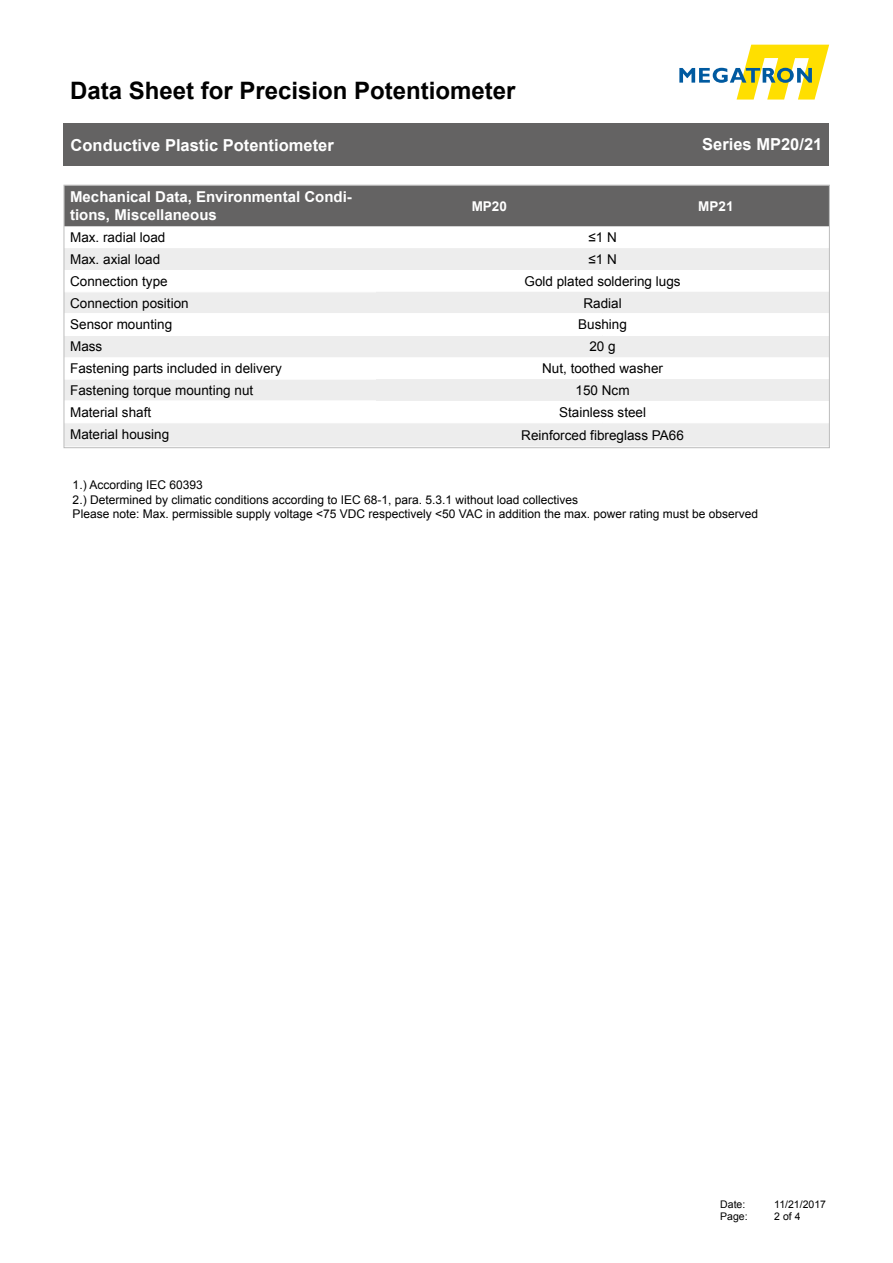
<style>
.page{position:relative;width:893px;height:1263px;background:#fff}
.page>*{position:absolute;margin:0;border:0;box-sizing:border-box;transform-origin:0 0}
.t1{font:700 24px "Arial";color:#000}
.t2{font:700 16.5px "Arial";color:#fff}
.t3{font:700 15px/18px "Arial";color:#fff}
.t4{font:13.5px "Arial";color:#000}
.t5{font:700 13.5px "Arial";color:#fff}
.t6{font:12px/14.4px "Arial";color:#000}
.t7{font:10.5px "Arial";color:#000}
</style>
<div class="page">
<svg style="left:679px;top:45px;width:150px;height:55px"></svg>
<div style="left:64px;top:123px;width:765px;height:43px;background:#646363"></div>
<div style="left:66px;top:187px;width:762px;height:39px;background:#646363"></div>
<svg style="left:66px;top:248px;width:762px;height:198px;fill:#ededed"></svg>
<hr style="left:64px;top:291px;width:312px;height:1px;background:#fff">
<hr style="left:64px;top:313px;width:312px;height:1px;background:#fff">
<hr style="left:376px;top:313px;width:227px;height:1px;background:#fff">
<hr style="left:603px;top:313px;width:226px;height:1px;background:#fff">
<hr style="left:64px;top:335px;width:312px;height:1px;background:#fff">
<hr style="left:376px;top:335px;width:227px;height:1px;background:#fff">
<hr style="left:603px;top:335px;width:226px;height:1px;background:#fff">
<hr style="left:64px;top:378px;width:312px;height:2px;background:#fff">
<hr style="left:64px;top:400px;width:312px;height:1px;background:#fff">
<hr style="left:64px;top:422px;width:312px;height:1px;background:#fff">
<hr style="left:376px;top:422px;width:227px;height:1px;background:#fff">
<hr style="left:603px;top:422px;width:226px;height:1px;background:#fff">
<div style="left:64px;top:185px;width:766px;height:263px;border:1px solid #bcbcbc"></div>
<h1 class="t1" style="left:70px;top:74px;width:447px">Data Sheet for Precision Potentiometer</h1>
<p class="t2" style="left:71px;top:134px;width:265px">Conductive Plastic Potentiometer</p>
<p class="t2" style="left:702px;top:133px;width:122px">Series MP20/21</p>
<p class="t3" style="left:70px;top:188px;width:283px">Mechanical Data, Environmental Condi&shy;tions, Miscellaneous</p>
<p class="t5" style="left:472px;top:197px;width:37px">MP20</p>
<p class="t5" style="left:698px;top:197px;width:37px">MP21</p>
<p class="t4" style="left:70px;top:229px;width:97px">Max. radial load</p>
<p class="t4" style="left:588px;top:229px;width:30px">≤1 N</p>
<p class="t4" style="left:70px;top:250px;width:92px">Max. axial load</p>
<p class="t4" style="left:588px;top:250px;width:30px">≤1 N</p>
<p class="t4" style="left:70px;top:272px;width:99px">Connection type</p>
<p class="t4" style="left:524px;top:272px;width:158px">Gold plated soldering lugs</p>
<p class="t4" style="left:70px;top:294px;width:120px">Connection position</p>
<p class="t4" style="left:583px;top:294px;width:40px">Radial</p>
<p class="t4" style="left:70px;top:316px;width:104px">Sensor mounting</p>
<p class="t4" style="left:578px;top:316px;width:50px">Bushing</p>
<p class="t4" style="left:70px;top:338px;width:34px">Mass</p>
<p class="t4" style="left:589px;top:338px;width:28px">20 g</p>
<p class="t4" style="left:70px;top:359px;width:213px">Fastening parts included in delivery</p>
<p class="t4" style="left:542px;top:359px;width:122px">Nut, toothed washer</p>
<p class="t4" style="left:70px;top:381px;width:185px">Fastening torque mounting nut</p>
<p class="t4" style="left:576px;top:381px;width:56px">150 Ncm</p>
<p class="t4" style="left:70px;top:403px;width:83px">Material shaft</p>
<p class="t4" style="left:559px;top:403px;width:89px">Stainless steel</p>
<p class="t4" style="left:70px;top:425px;width:101px">Material housing</p>
<p class="t4" style="left:521px;top:426px;width:164px">Reinforced fibreglass PA66</p>
<p class="t6" style="left:73px;top:478px;width:132px">1.) According IEC 60393</p>
<p class="t6" style="left:73px;top:492px;width:687px">2.) Determined by climatic conditions according to IEC 68-1, para. 5.3.1 without load collectives<br>Please note: Max. permissible supply voltage &lt;75 VDC respectively &lt;50 VAC in addition the max. power rating must be observed</p>
<p class="t7" style="left:720px;top:1197px;width:27px">Date:</p>
<p class="t7" style="left:774px;top:1197px;width:53px">11/21/2017</p>
<p class="t7" style="left:720px;top:1210px;width:29px">Page:</p>
<p class="t7" style="left:774px;top:1210px;width:28px">2 of 4</p>
</div>
